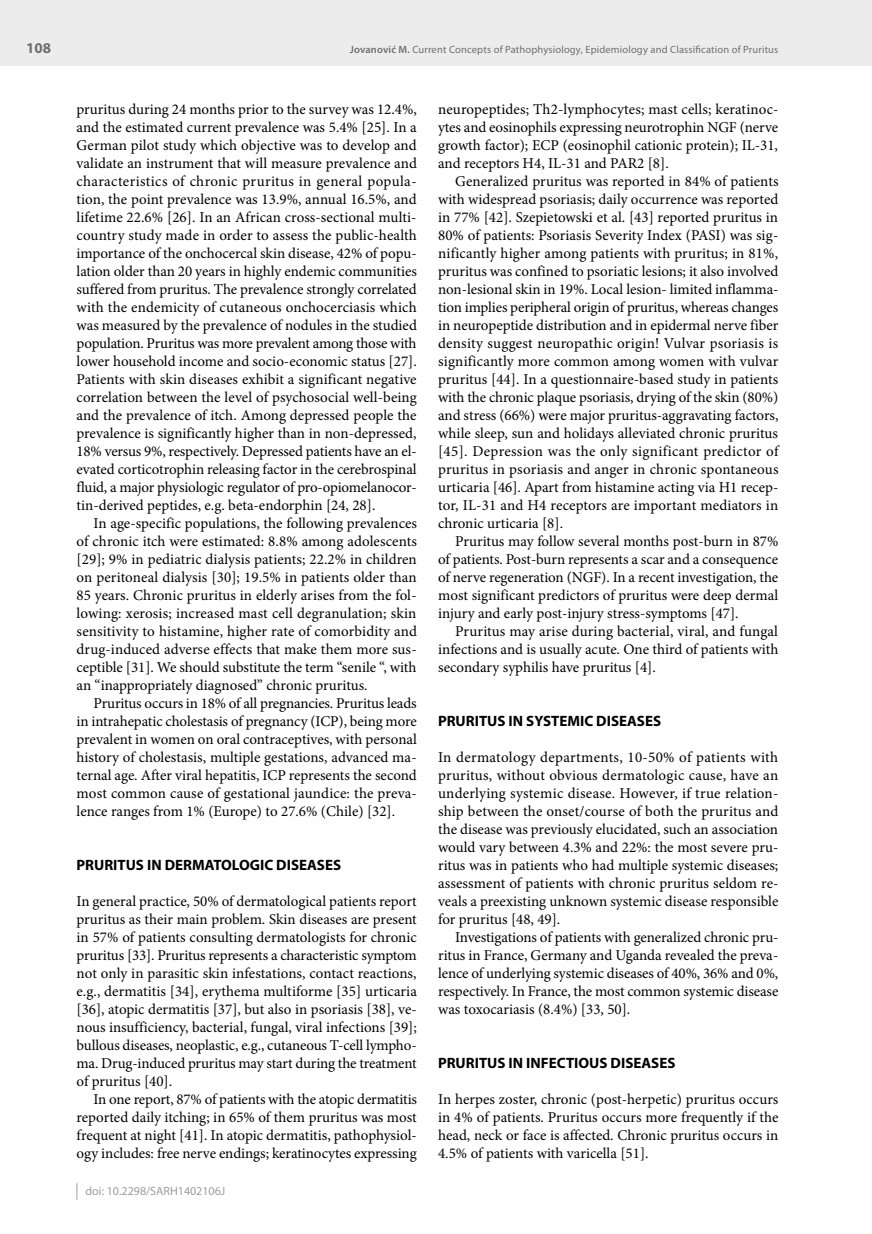
<style>
.page{position:relative;width:872px;height:1234px;background:#fff}
.page>*{position:absolute;margin:0;border:0;box-sizing:border-box;transform-origin:0 0}
.t1{font:15px/18px "Minion Pro";letter-spacing:-.005em;color:#000;text-align:justify}
.t2{font:700 15px "Myriad Pro";color:#000}
.t3{font:700 15px "Myriad Pro";color:#6f6f6e}
.t4{font:12px "Myriad Pro";color:#9c9d9d}
.t5{font:10.5px "Myriad Pro";letter-spacing:.015em;color:#6f6f6e}
.s1{font-weight:600}
</style>
<div class="page">
<div style="left:0;top:0;width:872px;height:66px;background:#ececed"></div>
<svg style="left:77px;top:1183px;width:1px;height:16px"></svg>
<p class="t3" style="left:26px;top:40px;width:26px">108</p>
<p class="t5" style="left:350px;top:44px;width:430px"><span class="s1">Jovanović M.</span> Current Concepts of Pathophysiology, Epidemiology and Classification of Pruritus</p>
<p class="t1" style="left:77px;top:100px;width:342px">pruritus during 24 months prior to the survey was 12.4%, and the estimated current prevalence was 5.4% [25]. In a German pilot study which objective was to develop and validate an instrument that will measure prevalence and characteristics of chronic pruritus in general popula&shy;tion, the point prevalence was 13.9%, annual 16.5%, and lifetime 22.6% [26]. In an African cross-sectional multi&shy;country study made in order to assess the public-health importance of the onchocercal skin disease, 42% of popu&shy;lation older than 20 years in highly endemic communities suffered from pruritus. The prevalence strongly correlated with the endemicity of cutaneous onchocerciasis which was measured by the prevalence of nodules in the studied population. Pruritus was more prevalent among those with lower household income and socio-economic status [27].<br>Patients with skin diseases exhibit a significant negative correlation between the level of psychosocial well-being and the prevalence of itch. Among depressed people the prevalence is significantly higher than in non-depressed, 18% versus 9%, respectively. Depressed patients have an el&shy;evated corticotrophin releasing factor in the cerebrospinal fluid, a major physiologic regulator of pro-opiomelanocor&shy;tin-derived peptides, e.g. beta-endorphin [24, 28].</p>
<p class="t1" style="left:77px;top:514px;width:342px;text-indent:17px">In age-specific populations, the following prevalences of chronic itch were estimated: 8.8% among adolescents [29]; 9% in pediatric dialysis patients; 22.2% in children on peritoneal dialysis [30]; 19.5% in patients older than 85 years. Chronic pruritus in elderly arises from the fol&shy;lowing: xerosis; increased mast cell degranulation; skin sensitivity to histamine, higher rate of comorbidity and drug-induced adverse effects that make them more sus&shy;ceptible [31]. We should substitute the term “senile “, with an “inappropriately diagnosed” chronic pruritus.</p>
<p class="t1" style="left:77px;top:694px;width:342px;text-indent:17px">Pruritus occurs in 18% of all pregnancies. Pruritus leads in intrahepatic cholestasis of pregnancy (ICP), being more prevalent in women on oral contraceptives, with personal history of cholestasis, multiple gestations, advanced ma&shy;ternal age. After viral hepatitis, ICP represents the second most common cause of gestational jaundice: the preva&shy;lence ranges from 1% (Europe) to 27.6% (Chile) [32].</p>
<p class="t2" style="left:77px;top:856px;width:266px">PRURITUS IN DERMATOLOGIC DISEASES</p>
<p class="t1" style="left:77px;top:892px;width:342px">In general practice, 50% of dermatological patients report pruritus as their main problem. Skin diseases are present in 57% of patients consulting dermatologists for chronic pruritus [33]. Pruritus represents a characteristic symptom not only in parasitic skin infestations, contact reactions, e.g., dermatitis [34], erythema multiforme [35] urticaria [36], atopic dermatitis [37], but also in psoriasis [38], ve&shy;nous insufficiency, bacterial, fungal, viral infections [39]; bullous diseases, neoplastic, e.g., cutaneous T-cell lympho&shy;ma. Drug-induced pruritus may start during the treatment of pruritus [40].</p>
<p class="t1" style="left:77px;top:1090px;width:342px;text-indent:17px">In one report, 87% of patients with the atopic dermatitis reported daily itching; in 65% of them pruritus was most frequent at night [41]. In atopic dermatitis, pathophysiol&shy;ogy includes: free nerve endings; keratinocytes expressing</p>
<p class="t4" style="left:86px;top:1184px;width:141px">doi: 10.2298/SARH1402106J</p>
<p class="t1" style="left:438px;top:100px;width:342px">neuropeptides; Th2-lymphocytes; mast cells; keratinoc&shy;ytes and eosinophils expressing neurotrophin NGF (nerve growth factor); ECP (eosinophil cationic protein); IL-31, and receptors H4, IL-31 and PAR2 [8].</p>
<p class="t1" style="left:438px;top:172px;width:342px;text-indent:17px">Generalized pruritus was reported in 84% of patients with widespread psoriasis; daily occurrence was reported in 77% [42]. Szepietowski et al. [43] reported pruritus in 80% of patients: Psoriasis Severity Index (PASI) was sig&shy;nificantly higher among patients with pruritus; in 81%, pruritus was confined to psoriatic lesions; it also involved non-lesional skin in 19%. Local lesion- limited inflamma&shy;tion implies peripheral origin of pruritus, whereas changes in neuropeptide distribution and in epidermal nerve fiber density suggest neuropathic origin! Vulvar psoriasis is significantly more common among women with vulvar pruritus [44]. In a questionnaire-based study in patients with the chronic plaque psoriasis, drying of the skin (80%) and stress (66%) were major pruritus-aggravating factors, while sleep, sun and holidays alleviated chronic pruritus [45]. Depression was the only significant predictor of pruritus in psoriasis and anger in chronic spontaneous urticaria [46]. Apart from histamine acting via H1 recep&shy;tor, IL-31 and H4 receptors are important mediators in chronic urticaria [8].</p>
<p class="t1" style="left:438px;top:532px;width:342px;text-indent:17px">Pruritus may follow several months post-burn in 87% of patients. Post-burn represents a scar and a consequence of nerve regeneration (NGF). In a recent investigation, the most significant predictors of pruritus were deep dermal injury and early post-injury stress-symptoms [47].</p>
<p class="t1" style="left:438px;top:622px;width:342px;text-indent:17px">Pruritus may arise during bacterial, viral, and fungal infections and is usually acute. One third of patients with secondary syphilis have pruritus [4].</p>
<p class="t2" style="left:438px;top:712px;width:225px">PRURITUS IN SYSTEMIC DISEASES</p>
<p class="t1" style="left:438px;top:748px;width:342px">In dermatology departments, 10-50% of patients with pruritus, without obvious dermatologic cause, have an underlying systemic disease. However, if true relation&shy;ship between the onset/course of both the pruritus and the disease was previously elucidated, such an association would vary between 4.3% and 22%: the most severe pru&shy;ritus was in patients who had multiple systemic diseases; assessment of patients with chronic pruritus seldom re&shy;veals a preexisting unknown systemic disease responsible for pruritus [48, 49].</p>
<p class="t1" style="left:438px;top:928px;width:342px;text-indent:17px">Investigations of patients with generalized chronic pru&shy;ritus in France, Germany and Uganda revealed the preva&shy;lence of underlying systemic diseases of 40%, 36% and 0%, respectively. In France, the most common systemic disease was toxocariasis (8.4%) [33, 50].</p>
<p class="t2" style="left:438px;top:1054px;width:239px">PRURITUS IN INFECTIOUS DISEASES</p>
<p class="t1" style="left:438px;top:1090px;width:342px">In herpes zoster, chronic (post-herpetic) pruritus occurs in 4% of patients. Pruritus occurs more frequently if the head, neck or face is affected. Chronic pruritus occurs in 4.5% of patients with varicella [51].</p>
</div>
